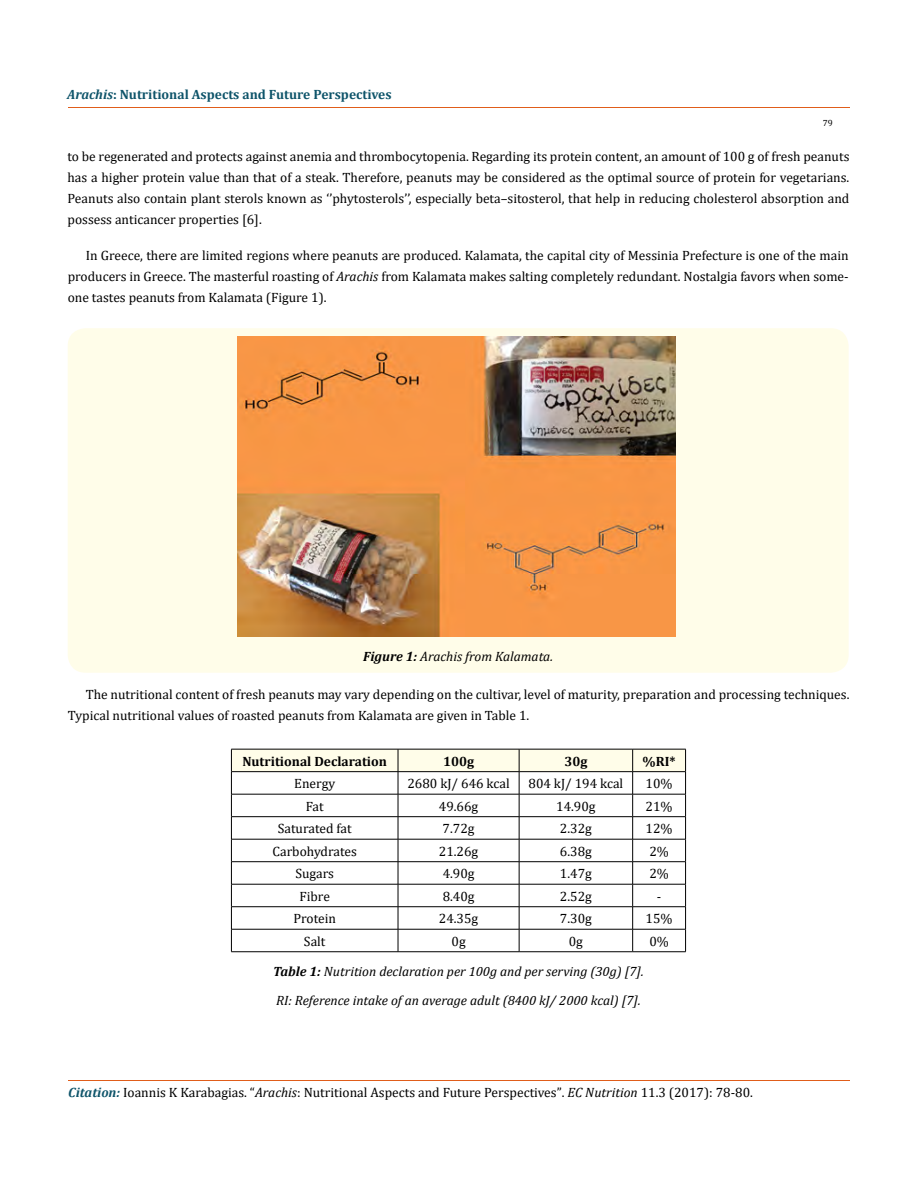
<style>
.page{position:relative;width:917px;height:1190px;background:#fff}
.page>*{position:absolute;margin:0;border:0;box-sizing:border-box;transform-origin:0 0}
.t1{font:13.5px/21px "Cambria";color:#000;text-align:justify}
.t2{font:italic 13.5px "Cambria";color:#000}
.t3{font:700 13.5px "Cambria";color:#0e546a}
.t4{font:700 13.5px "Cambria";color:#000}
.t5{font:9px "Cambria";color:#000}
.s1{font-style:italic}
.s2{font-weight:700}
.s3{font-weight:700;font-style:italic;color:#0e546a}
.s4{font-size:13.35px}
</style>
<div class="page">
<hr style="left:68px;top:108px;width:781px;height:1px;background:#e05d1a">
<hr style="left:68px;top:1080px;width:781px;height:1px;background:#e05d1a">
<div style="left:68px;top:328px;width:780px;height:344px;background:#fffde9;border-radius:18px"></div>
<img style="left:238px;top:336px;width:437px;height:300px">
<svg style="left:231px;top:749px;width:455px;height:202px"></svg>
<hr style="left:231px;top:951px;width:167px;height:1px;background:#000">
<hr style="left:398px;top:951px;width:121px;height:1px;background:#000">
<hr style="left:519px;top:951px;width:113px;height:1px;background:#000">
<hr style="left:632px;top:951px;width:53px;height:1px;background:#000">
<p class="t3" style="left:67px;top:85px;width:326px"><span class="s1">Arachis</span>: Nutritional Aspects and Future Perspectives</p>
<p class="t5" style="left:822px;top:118px;width:11px">79</p>
<p class="t1" style="left:68px;top:146px;width:783px">to be regenerated and protects against anemia and thrombocytopenia. Regarding its protein content, an amount of 100 g of fresh peanuts has a higher protein value than that of a steak. Therefore, peanuts may be considered as the optimal source of protein for vegetarians.<br>Peanuts also contain plant sterols known as ‘’phytosterols’’, especially beta–sitosterol, that help in reducing cholesterol absorption and possess anticancer properties [6].</p>
<p class="t1" style="left:68px;top:245px;width:782px;text-indent:18px">In Greece, there are limited regions where peanuts are produced. Kalamata, the capital city of Messinia Prefecture is one of the main producers in Greece. The masterful roasting of <span class="s1">Arachis</span> from Kalamata makes salting completely redundant. Nostalgia favors when some&shy;one tastes peanuts from Kalamata (Figure 1).</p>
<p class="t2" style="left:363px;top:646px;width:191px"><span class="s2">Figure 1:</span> Arachis from Kalamata.</p>
<p class="t1" style="left:68px;top:684px;width:783px;text-indent:18px">The nutritional content of fresh peanuts may vary depending on the cultivar, level of maturity, preparation and processing techniques.<br>Typical nutritional values of roasted peanuts from Kalamata are given in Table 1.</p>
<p class="t4" style="left:242px;top:751px;width:146px">Nutritional Declaration</p>
<p class="t4" style="left:443px;top:751px;width:32px">100g</p>
<p class="t4" style="left:564px;top:751px;width:25px">30g</p>
<p class="t4" style="left:642px;top:751px;width:34px">%RI*</p>
<p class="t1" style="left:294px;top:773px;width:42px">Energy</p>
<p class="t1" style="left:407px;top:773px;width:104px">2680 kJ/ 646 kcal</p>
<p class="t1" style="left:528px;top:773px;width:96px">804 kJ/ 194 kcal</p>
<p class="t1" style="left:645px;top:773px;width:28px">10%</p>
<p class="t1" style="left:306px;top:795px;width:19px">Fat</p>
<p class="t1" style="left:439px;top:795px;width:41px">49.66g</p>
<p class="t1" style="left:556px;top:795px;width:41px">14.90g</p>
<p class="t1" style="left:645px;top:795px;width:28px">21%</p>
<p class="t1" style="left:278px;top:818px;width:75px">Saturated fat</p>
<p class="t1" style="left:442px;top:818px;width:33px">7.72g</p>
<p class="t1" style="left:560px;top:818px;width:33px">2.32g</p>
<p class="t1" style="left:645px;top:818px;width:28px">12%</p>
<p class="t1" style="left:272px;top:840px;width:86px">Carbohydrates</p>
<p class="t1" style="left:439px;top:840px;width:41px">21.26g</p>
<p class="t1" style="left:560px;top:840px;width:33px">6.38g</p>
<p class="t1" style="left:649px;top:840px;width:21px">2%</p>
<p class="t1" style="left:295px;top:863px;width:40px">Sugars</p>
<p class="t1" style="left:442px;top:863px;width:33px">4.90g</p>
<p class="t1" style="left:560px;top:863px;width:33px">1.47g</p>
<p class="t1" style="left:649px;top:863px;width:21px">2%</p>
<p class="t1" style="left:299px;top:885px;width:32px">Fibre</p>
<p class="t1" style="left:442px;top:885px;width:33px">8.40g</p>
<p class="t1" style="left:560px;top:885px;width:33px">2.52g</p>
<p class="t1" style="left:657px;top:885px;width:6px">-</p>
<p class="t1" style="left:293px;top:908px;width:44px">Protein</p>
<p class="t1" style="left:439px;top:908px;width:41px">24.35g</p>
<p class="t1" style="left:560px;top:908px;width:33px">7.30g</p>
<p class="t1" style="left:645px;top:908px;width:28px">15%</p>
<p class="t1" style="left:304px;top:930px;width:23px">Salt</p>
<p class="t1" style="left:451px;top:930px;width:16px">0g</p>
<p class="t1" style="left:569px;top:930px;width:16px">0g</p>
<p class="t1" style="left:649px;top:930px;width:21px">0%</p>
<p class="t2" style="left:273px;top:961px;width:372px"><span class="s2">Table 1:</span> Nutrition declaration per 100g and per serving (30g) [7].</p>
<p class="t2" style="left:276px;top:991px;width:366px">RI: Reference intake of an average adult (8400 kJ/ 2000 kcal) [7].</p>
<p class="t1" style="left:68px;top:1081px;width:686px"><span class="s3">Citation:</span> Ioannis K Karabagias. “<span class="s1">Arachis</span>: Nutritional Aspects and Future Perspectives”<span class="s4">.</span> <span class="s1">EC Nutrition</span> <span class="s4">11</span>.3 (2017): 78-80.</p>
</div>
